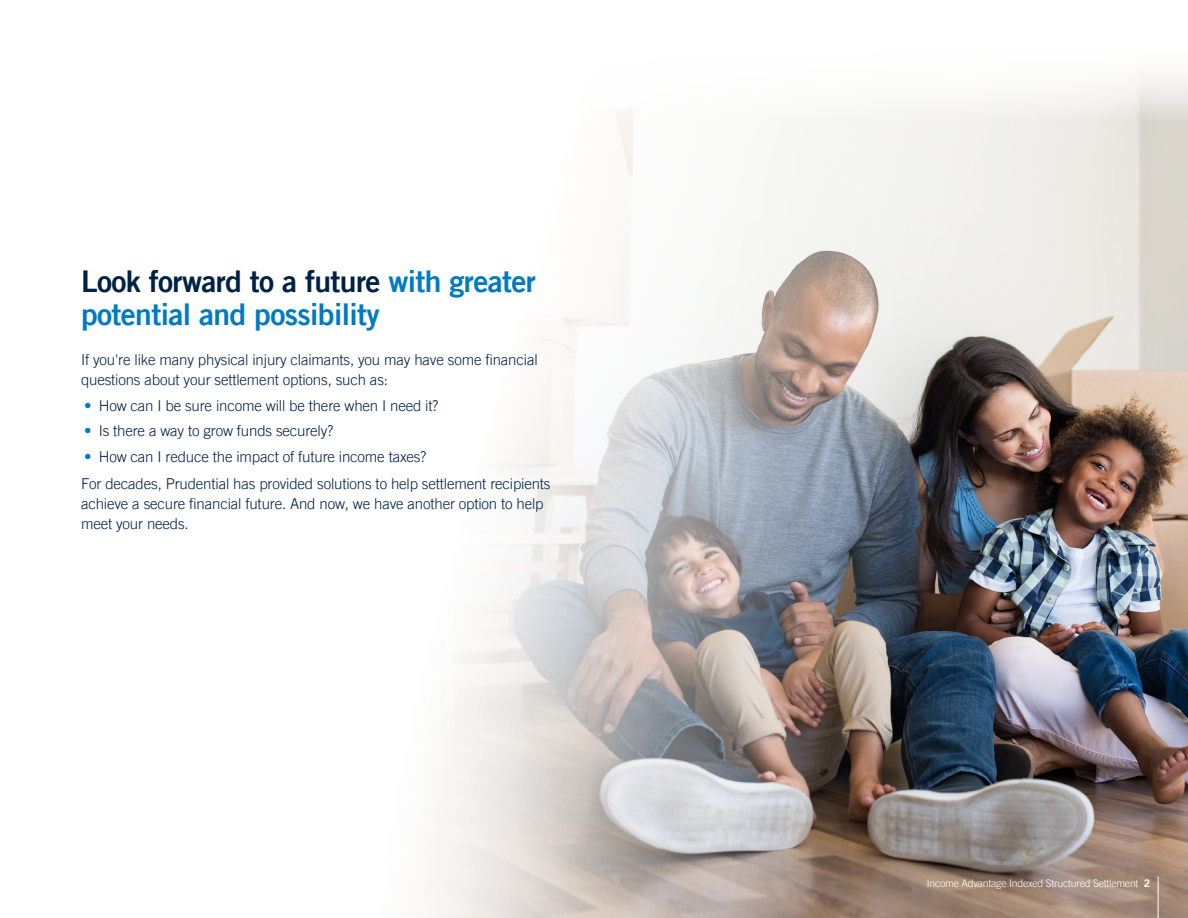
<style>
.page{position:relative;width:1188px;height:918px;background:#fff}
.page>*{position:absolute;margin:0;border:0;box-sizing:border-box;transform-origin:0 0}
.H2_header{font:700 30px/33px "Prudential Modern";letter-spacing:-.02em;color:#007bc3}
.body{font:300 15px/20.2px "Prudential Modern";letter-spacing:-.01em;color:#002045}
.t1{font:300 10.5px "Prudential Modern";letter-spacing:-.02em;color:#fff}
.s1{color:#002045}
.s2{color:#007bc3}
.s3{font-weight:700}
</style>
<div class="page">
<img style="left:429px;top:76px;width:759px;height:842px">
<hr style="left:1158px;top:876px;width:1px;height:42px;background:#fff">
<h2 class="H2_header" style="left:81px;top:264px;width:456px"><span class="s1">Look forward to a future</span> with greater potential and possibility</h2>
<p class="body" style="left:81px;top:350px;width:458px">If you're like many physical injury claimants, you may have some financial questions about your settlement options, such as:</p>
<p class="body" style="left:84px;top:395px;width:356px"><span class="s2">•</span> How can I be sure income will be there when I need it?</p>
<p class="body" style="left:84px;top:421px;width:251px"><span class="s2">•</span> Is there a way to grow funds securely?</p>
<p class="body" style="left:84px;top:446px;width:344px"><span class="s2">•</span> How can I reduce the impact of future income taxes?</p>
<p class="body" style="left:81px;top:473px;width:471px">For decades, Prudential has provided solutions to help settlement recipients achieve a secure financial future. And now, we have another option to help meet your needs.</p>
<p class="t1" style="left:927px;top:877px;width:225px">Income Advantage Indexed Structured Settlement <span class="s3">2</span></p>
</div>
